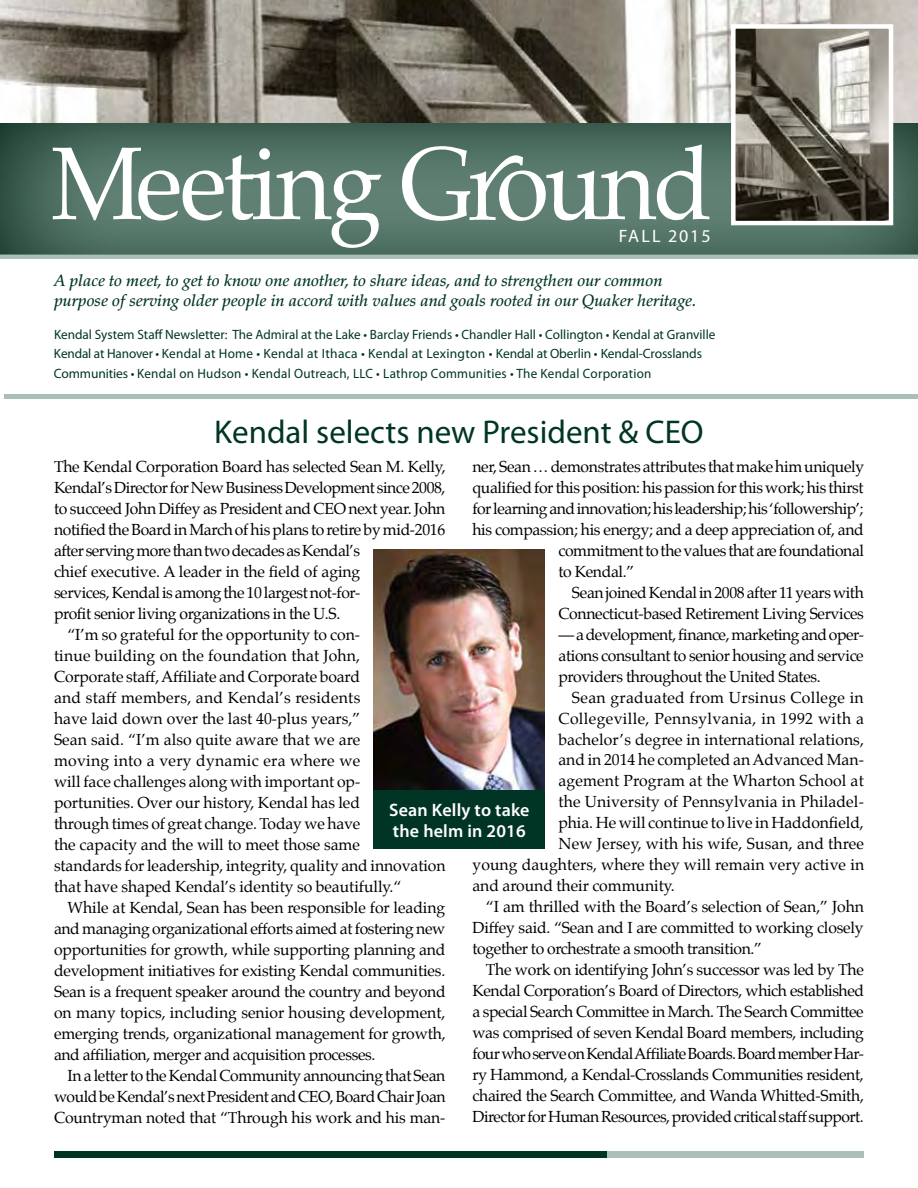
<style>
.page{position:relative;width:918px;height:1188px;background:#fff}
.page>*{position:absolute;margin:0;border:0;box-sizing:border-box;transform-origin:0 0}
.t1{font:103.35px "Palatino";letter-spacing:-.04em;color:#fff;scale:.94 1}
.t2{font:33px "Myriad Pro";color:#003526}
.t3{font:600 18px/21px "Myriad Pro";letter-spacing:.01em;color:#fff}
.t4{font:18px "Myriad Pro";letter-spacing:.1em;color:#fff}
.t5{font:italic 500 16.5px/19.8px "Palatino";color:#003526}
.t6{font:15.75px/21px "Palatino";letter-spacing:-.015em;color:#000;text-align:justify}
.t7{font:15.75px "Palatino";letter-spacing:.01em;color:#000}
.t8{font:15.75px "Palatino";letter-spacing:.005em;color:#000}
.t9{font:15.75px "Palatino";letter-spacing:-.035em;color:#000}
.t10{font:15.75px "Palatino";letter-spacing:.02em;color:#000}
.t11{font:15.75px "Palatino";letter-spacing:.015em;color:#000}
.t12{font:15.75px "Palatino";letter-spacing:-.045em;color:#000}
.t13{font:13.5px/19.5px "Myriad Pro";color:#003526}
</style>
<div class="page">
<img style="left:0;top:0;width:918px;height:119px">
<div style="left:607px;top:1151px;width:257px;height:7px;background:#aac0b7"></div>
<div style="left:54px;top:1151px;width:553px;height:7px;background:#003526"></div>
<svg style="left:0;top:119px;width:918px;height:135px;background:#527265"></svg>
<div style="left:0;top:254px;width:918px;height:5px;background:#aac0b7"></div>
<svg style="left:470px;top:151px;width:53px;height:69px"></svg>
<img style="left:736px;top:29px;width:152px;height:191px">
<div style="left:731px;top:24px;width:162px;height:201px;border:4px solid #fff"></div>
<hr style="left:4px;top:395px;width:914px;height:4px;background:#aac0b7">
<div style="left:374px;top:790px;width:171px;height:59px;background:#003526"></div>
<img style="left:374px;top:550px;width:171px;height:240px">
<h1 class="t1" style="left:51px;top:98px;width:705px">Meeting G ound</h1>
<p class="t4" style="left:619px;top:225px;width:93px">FALL 2015</p>
<p class="t5" style="left:54px;top:271px;width:644px">A place to meet, to get to know one another, to share ideas, and to strengthen our common purpose of serving older people in accord with values and goals rooted in our Quaker heritage.</p>
<p class="t13" style="left:54px;top:324px;width:663px">Kendal System Staff Newsletter: The Admiral at the Lake • Barclay Friends • Chandler Hall • Collington • Kendal at Granville<br>Kendal at Hanover • Kendal at Home • Kendal at Ithaca • Kendal at Lexington • Kendal at Oberlin • Kendal-Crosslands<br>Communities • Kendal on Hudson • Kendal Outreach, LLC • Lathrop Communities • The Kendal Corporation</p>
<h2 class="t2" style="left:214px;top:411px;width:491px">Kendal selects new President &amp; CEO</h2>
<p class="t6" style="left:472px;top:456px;width:393px">ner, Sean … demonstrates attributes that make him uniquely</p>
<p class="t6" style="left:472px;top:477px;width:393px">qualified for this position: his passion for this work; his thirst</p>
<p class="t6" style="left:472px;top:498px;width:393px">for learning and innovation; his leadership; his ‘followership’;</p>
<p class="t6" style="left:472px;top:519px;width:393px">his compassion; his energy; and a deep appreciation of, and</p>
<p class="t6" style="left:558px;top:540px;width:307px">commitment to the values that are foundational</p>
<p class="t6" style="left:558px;top:561px;width:77px">to Kendal.”</p>
<p class="t6" style="left:572px;top:582px;width:293px">Sean joined Kendal in 2008 after 11 years with</p>
<p class="t6" style="left:558px;top:603px;width:307px">Connecticut-based Retirement Living Services</p>
<p class="t6" style="left:558px;top:624px;width:307px">— a development, finance, marketing and oper&shy;ations consultant to senior housing and service providers throughout the United States.</p>
<p class="t10" style="left:572px;top:684px;width:293px">Sean graduated from Ursinus College in</p>
<p class="t10" style="left:558px;top:705px;width:307px">Collegeville, Pennsylvania, in 1992 with a</p>
<p class="t8" style="left:558px;top:726px;width:307px">bachelor’s degree in international relations,</p>
<p class="t6" style="left:558px;top:750px;width:307px">and in 2014 he completed an Advanced Man-</p>
<p class="t7" style="left:558px;top:768px;width:307px">agement Program at the Wharton School at</p>
<p class="t7" style="left:558px;top:789px;width:307px">the University of Pennsylvania in Philadel-</p>
<p class="t6" style="left:558px;top:813px;width:307px">phia. He will continue to live in Haddonfield,</p>
<p class="t7" style="left:558px;top:831px;width:307px">New Jersey, with his wife, Susan, and three</p>
<p class="t8" style="left:472px;top:852px;width:393px">young daughters, where they will remain very active in</p>
<p class="t6" style="left:472px;top:876px;width:204px">and around their community.</p>
<p class="t6" style="left:486px;top:897px;width:380px">“I am thrilled with the Board’s selection of Sean,” John</p>
<p class="t6" style="left:472px;top:918px;width:393px">Diffey said. “Sean and I are committed to working closely</p>
<p class="t6" style="left:472px;top:939px;width:291px">together to orchestrate a smooth transition.”</p>
<p class="t6" style="left:486px;top:960px;width:379px">The work on identifying John’s successor was led by The</p>
<p class="t6" style="left:472px;top:980px;width:393px">Kendal Corporation’s Board of Directors, which established</p>
<p class="t9" style="left:472px;top:999px;width:393px">a special Search Committee in March. The Search Committee</p>
<p class="t6" style="left:472px;top:1022px;width:393px">was comprised of seven Kendal Board members, including</p>
<p class="t12" style="left:472px;top:1041px;width:393px">four who serve on Kendal Affiliate Boards. Board member Har-</p>
<p class="t6" style="left:472px;top:1064px;width:393px">ry Hammond, a Kendal-Crosslands Communities resident,</p>
<p class="t6" style="left:472px;top:1085px;width:393px">chaired the Search Committee, and Wanda Whitted-Smith,</p>
<p class="t9" style="left:472px;top:1104px;width:393px">Director for Human Resources, provided critical staff support.</p>
<p class="t6" style="left:54px;top:456px;width:393px">The Kendal Corporation Board has selected Sean M. Kelly,</p>
<p class="t6" style="left:54px;top:477px;width:393px">Kendal’s Director for New Business Development since 2008,</p>
<p class="t6" style="left:54px;top:498px;width:393px">to succeed John Diffey as President and CEO next year. John</p>
<p class="t6" style="left:54px;top:519px;width:393px">notified the Board in March of his plans to retire by mid-2016</p>
<p class="t6" style="left:54px;top:540px;width:308px">after serving more than two decades as Kendal’s</p>
<p class="t6" style="left:54px;top:561px;width:308px">chief executive. A leader in the field of aging</p>
<p class="t6" style="left:54px;top:582px;width:308px">services, Kendal is among the 10 largest not-for-</p>
<p class="t6" style="left:54px;top:603px;width:288px">profit senior living organizations in the U.S.</p>
<p class="t6" style="left:67px;top:624px;width:294px">“I’m so grateful for the opportunity to con-</p>
<p class="t7" style="left:54px;top:642px;width:308px">tinue building on the foundation that John,</p>
<p class="t6" style="left:54px;top:666px;width:308px">Corporate staff, Affiliate and Corporate board</p>
<p class="t11" style="left:54px;top:684px;width:308px">and staff members, and Kendal’s residents</p>
<p class="t6" style="left:54px;top:708px;width:308px">have laid down over the last 40-plus years,”</p>
<p class="t8" style="left:54px;top:726px;width:308px">Sean said. “I’m also quite aware that we are</p>
<p class="t11" style="left:54px;top:747px;width:308px">moving into a very dynamic era where we</p>
<p class="t6" style="left:54px;top:771px;width:308px">will face challenges along with important op-</p>
<p class="t6" style="left:54px;top:792px;width:308px">portunities. Over our history, Kendal has led</p>
<p class="t6" style="left:54px;top:813px;width:308px">through times of great change. Today we have</p>
<p class="t6" style="left:54px;top:834px;width:308px">the capacity and the will to meet those same</p>
<p class="t6" style="left:54px;top:855px;width:393px">standards for leadership, integrity, quality and innovation</p>
<p class="t6" style="left:54px;top:876px;width:349px">that have shaped Kendal’s identity so beautifully.“</p>
<p class="t6" style="left:67px;top:897px;width:379px">While at Kendal, Sean has been responsible for leading</p>
<p class="t6" style="left:54px;top:918px;width:393px">and managing organizational efforts aimed at fostering new</p>
<p class="t6" style="left:54px;top:939px;width:393px">opportunities for growth, while supporting planning and</p>
<p class="t6" style="left:54px;top:960px;width:393px">development initiatives for existing Kendal communities.</p>
<p class="t6" style="left:54px;top:981px;width:393px">Sean is a frequent speaker around the country and beyond</p>
<p class="t6" style="left:54px;top:1002px;width:393px">on many topics, including senior housing development,</p>
<p class="t6" style="left:54px;top:1023px;width:393px">emerging trends, organizational management for growth,</p>
<p class="t6" style="left:54px;top:1044px;width:323px">and affiliation, merger and acquisition processes.</p>
<p class="t6" style="left:67px;top:1065px;width:379px">In a letter to the Kendal Community announcing that Sean</p>
<p class="t6" style="left:54px;top:1086px;width:393px">would be Kendal’s next President and CEO, Board Chair Joan</p>
<p class="t6" style="left:54px;top:1107px;width:393px">Countryman noted that “Through his work and his man-</p>
<p class="t3" style="left:389px;top:799px;width:142px">Sean Kelly to take the helm in 2016</p>
</div>
